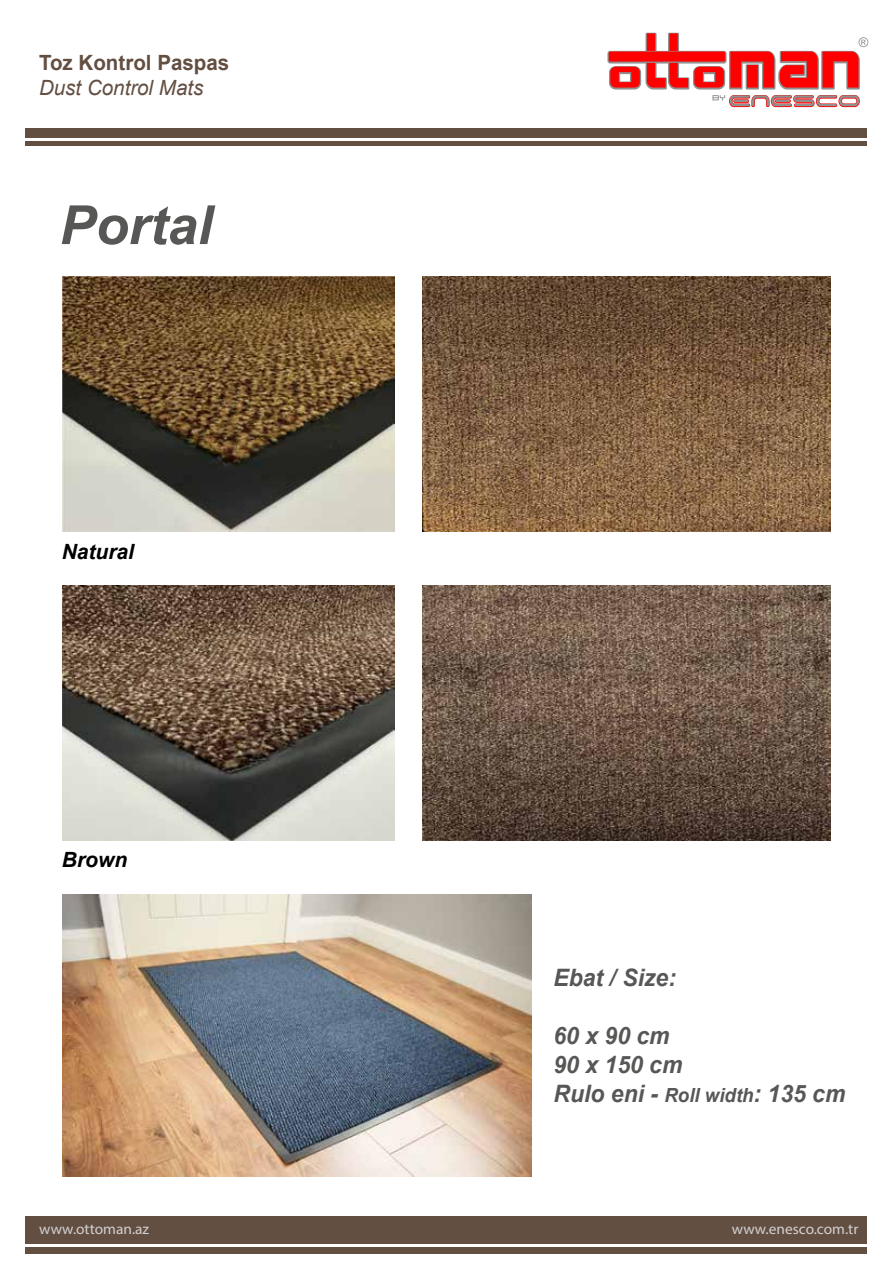
<style>
.page{position:relative;width:893px;height:1263px;background:#fff}
.page>*{position:absolute;margin:0;border:0;box-sizing:border-box;transform-origin:0 0}
.t1{font:italic 700 54px "Arial";color:#575756}
.t2{font:italic 700 24px/28.8px "Arial";color:#575756;scale:.96 1}
.t3{font:700 21px "Arial";color:#634e42}
.t4{font:italic 21px "Arial";color:#634e42}
.t5{font:italic 700 21px "Arial";color:#000}
.t6{font:15px "Myriad Pro";color:#d1d1d1}
.s1{font-size:19.5px}
</style>
<div class="page">
<div style="left:26px;top:1247px;width:841px;height:7px;background:#634e42"></div>
<svg style="left:607px;top:33px;width:261px;height:74px"></svg>
<div style="left:26px;top:1216px;width:841px;height:27px;background:#634e42"></div>
<div style="left:26px;top:128px;width:841px;height:10px;background:#634e42"></div>
<hr style="left:26px;top:141px;width:841px;height:4px;background:#634e42">
<img style="left:422px;top:585px;width:408px;height:255px">
<img style="left:63px;top:276px;width:331px;height:256px">
<img style="left:422px;top:276px;width:408px;height:256px">
<img style="left:63px;top:585px;width:331px;height:255px">
<img style="left:63px;top:894px;width:468px;height:282px">
<p class="t3" style="left:39px;top:49px;width:192px">Toz Kontrol Paspas</p>
<p class="t4" style="left:39px;top:74px;width:166px">Dust Control Mats</p>
<h1 class="t1" style="left:60px;top:190px;width:155px">Portal</h1>
<p class="t5" style="left:62px;top:537px;width:74px">Natural</p>
<p class="t5" style="left:62px;top:846px;width:67px">Brown</p>
<p class="t2" style="left:553px;top:964px;width:129px">Ebat / Size:</p>
<p class="t2" style="left:553px;top:1022px;width:306px">60 x 90 cm<br>90 x 150 cm<br>Rulo eni - <span class="s1">Roll width</span>: 135 cm</p>
<p class="t6" style="left:39px;top:1220px;width:111px">www.ottoman.az</p>
<p class="t6" style="left:732px;top:1220px;width:128px">www.enesco.com.tr</p>
</div>
